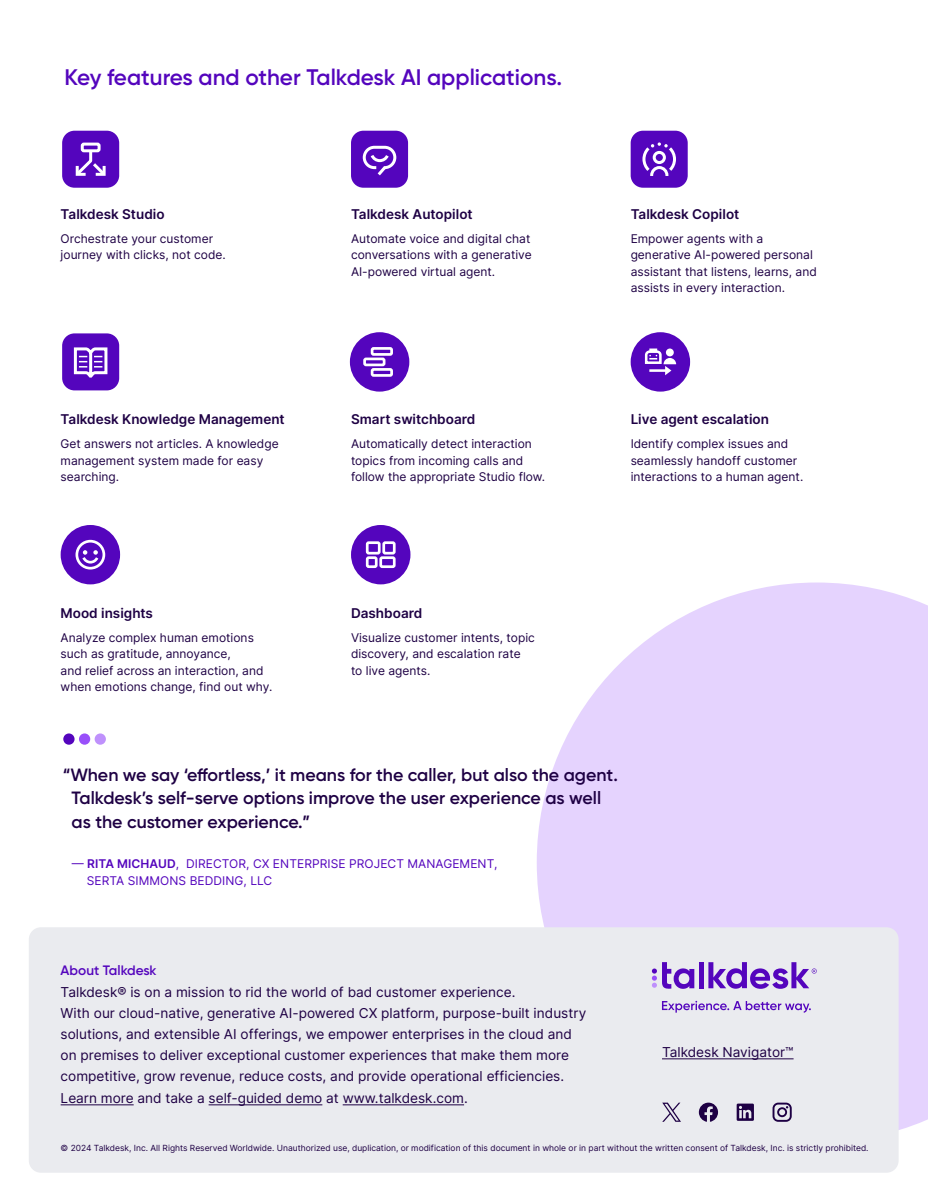
<style>
.page{position:relative;width:928px;height:1200px;background:#fff}
.page>*{position:absolute;margin:0;border:0;box-sizing:border-box;transform-origin:0 0}
.t1{font:600 22.5px "Gilroy";color:#5405bd}
.t2{font:600 17.7px/23.7px "Gilroy";color:#1e0044}
.t3{font:13.65px/21.1px "Inter";color:#1e0044}
.t4{font:600 13.65px "Gilroy";color:#5405bd}
.t5{font:600 13.5px "Inter";color:#1e0044}
.t6{font:12px/16.5px "Inter";color:#1e0044}
.t7{font:12px/16.5px "Inter";letter-spacing:.005em;color:#5405bd}
.t8{font:8.4px "Inter";color:#1e0044}
.s1{font-weight:600}
</style>
<div class="page">
<svg style="left:536px;top:582px;width:391px;height:560px;background:#e8d8fe"></svg>
<div style="left:29px;top:927px;width:869px;height:246px;background:#eaebef;border-radius:12px"></div>
<hr style="left:61px;top:1104px;width:73px;height:1px;background:#1e0044">
<hr style="left:208px;top:1104px;width:114px;height:1px;background:#1e0044">
<hr style="left:342px;top:1104px;width:122px;height:1px;background:#1e0044">
<svg style="left:698px;top:1103px;width:19px;height:19px"></svg>
<svg style="left:736px;top:1103px;width:17px;height:18px"></svg>
<svg style="left:772px;top:1103px;width:19px;height:19px"></svg>
<svg style="left:662px;top:1001px;width:148px;height:12px"></svg>
<div style="left:698px;top:962px;width:5px;height:26px;background:#5405bd"></div>
<svg style="left:651px;top:962px;width:43px;height:27px"></svg>
<svg style="left:708px;top:962px;width:108px;height:27px"></svg>
<svg style="left:662px;top:1103px;width:18px;height:19px"></svg>
<hr style="left:661px;top:1058px;width:132px;height:1px;background:#1e0044">
<div style="left:351px;top:525px;width:59px;height:59px;background:#5405bd;border-radius:50%"></div>
<svg style="left:365px;top:541px;width:31px;height:14px"></svg>
<div style="left:366px;top:556px;width:11px;height:12px;border:3px solid #fff"></div>
<div style="left:379px;top:556px;width:16px;height:12px;border:3px solid #fff;border-radius:2px"></div>
<div style="left:630px;top:332px;width:60px;height:60px;background:#5405bd;border-radius:50%"></div>
<svg style="left:644px;top:348px;width:32px;height:27px"></svg>
<div style="left:95px;top:733px;width:11px;height:12px;background:#bf91fc;border-radius:50%"></div>
<div style="left:79px;top:733px;width:11px;height:12px;background:#994ffa;border-radius:50%"></div>
<div style="left:63px;top:733px;width:11px;height:12px;background:#5405bd;border-radius:50%"></div>
<div style="left:62px;top:131px;width:57px;height:57px;background:#5405bd;border-radius:12px"></div>
<svg style="left:75px;top:142px;width:31px;height:34px"></svg>
<div style="left:62px;top:333px;width:57px;height:57px;background:#5405bd;border-radius:12px"></div>
<svg style="left:73px;top:347px;width:35px;height:31px"></svg>
<div style="left:351px;top:131px;width:57px;height:57px;background:#5405bd;border-radius:12px"></div>
<svg style="left:362px;top:145px;width:35px;height:31px"></svg>
<div style="left:630px;top:131px;width:57px;height:57px;background:#5405bd;border-radius:12px"></div>
<svg style="left:642px;top:142px;width:34px;height:34px"></svg>
<div style="left:61px;top:525px;width:59px;height:59px;background:#5405bd;border-radius:50%"></div>
<svg style="left:75px;top:539px;width:31px;height:31px"></svg>
<div style="left:350px;top:332px;width:59px;height:60px;background:#5405bd;border-radius:50%"></div>
<svg style="left:363px;top:347px;width:30px;height:30px"></svg>
<h1 class="t1" style="left:65px;top:63px;width:499px">Key features and other Talkdesk AI applications.</h1>
<p class="t5" style="left:61px;top:204px;width:105px">Talkdesk Studio</p>
<p class="t6" style="left:61px;top:230px;width:167px">Orchestrate your customer journey with clicks, not code.</p>
<p class="t5" style="left:61px;top:409px;width:225px">Talkdesk Knowledge Management</p>
<p class="t6" style="left:61px;top:435px;width:219px">Get answers not articles. A knowledge management system made for easy searching.</p>
<p class="t5" style="left:351px;top:204px;width:123px">Talkdesk Autopilot</p>
<p class="t6" style="left:351px;top:230px;width:182px;text-align:justify">Automate voice and digital chat conversations with a generative AI-powered virtual agent.</p>
<p class="t5" style="left:351px;top:409px;width:126px">Smart switchboard</p>
<p class="t6" style="left:351px;top:435px;width:195px">Automatically detect interaction topics from incoming calls and follow the appropriate Studio flow.</p>
<p class="t5" style="left:630px;top:204px;width:110px">Talkdesk Copilot</p>
<p class="t6" style="left:630px;top:230px;width:188px">Empower agents with a generative AI-powered personal assistant that listens, learns, and assists in every interaction.</p>
<p class="t5" style="left:630px;top:409px;width:140px">Live agent escalation</p>
<p class="t6" style="left:630px;top:435px;width:174px">Identify complex issues and seamlessly handoff customer interactions to a human agent.</p>
<p class="t5" style="left:61px;top:603px;width:94px">Mood insights</p>
<p class="t6" style="left:61px;top:629px;width:213px">Analyze complex human emotions such as gratitude, annoyance,<br>and relief across an interaction, and when emotions change, find out why.</p>
<p class="t5" style="left:351px;top:603px;width:73px">Dashboard</p>
<p class="t6" style="left:351px;top:629px;width:185px">Visualize customer intents, topic discovery, and escalation rate to live agents.</p>
<h2 class="t2" style="left:72px;top:762px;width:547px;text-indent:-9px">“When we say ‘effortless,’ it means for the caller, but also the agent.<br>Talkdesk’s self-serve options improve the user experience as well as the customer experience.”</h2>
<p class="t7" style="left:87px;top:855px;width:412px;text-indent:-15px">— <span class="s1">RITA MICHAUD</span>, DIRECTOR, CX ENTERPRISE PROJECT MANAGEMENT,<br>SERTA SIMMONS BEDDING, LLC</p>
<p class="t4" style="left:61px;top:962px;width:97px">About Talkdesk</p>
<p class="t3" style="left:61px;top:981px;width:527px">Talkdesk® is on a mission to rid the world of bad customer experience.<br>With our cloud-native, generative AI-powered CX platform, purpose-built industry solutions, and extensible AI offerings, we empower enterprises in the cloud and on premises to deliver exceptional customer experiences that make them more competitive, grow revenue, reduce costs, and provide operational efficiencies.<br>Learn more and take a self-guided demo at www.talkdesk.com.</p>
<p class="t3" style="left:661px;top:1041px;width:133px">Talkdesk Navigator™</p>
<p class="t8" style="left:61px;top:1141px;width:809px">© 2024 Talkdesk, Inc. All Rights Reserved Worldwide. Unauthorized use, duplication, or modification of this document in whole or in part without the written consent of Talkdesk, Inc. is strictly prohibited.</p>
</div>
